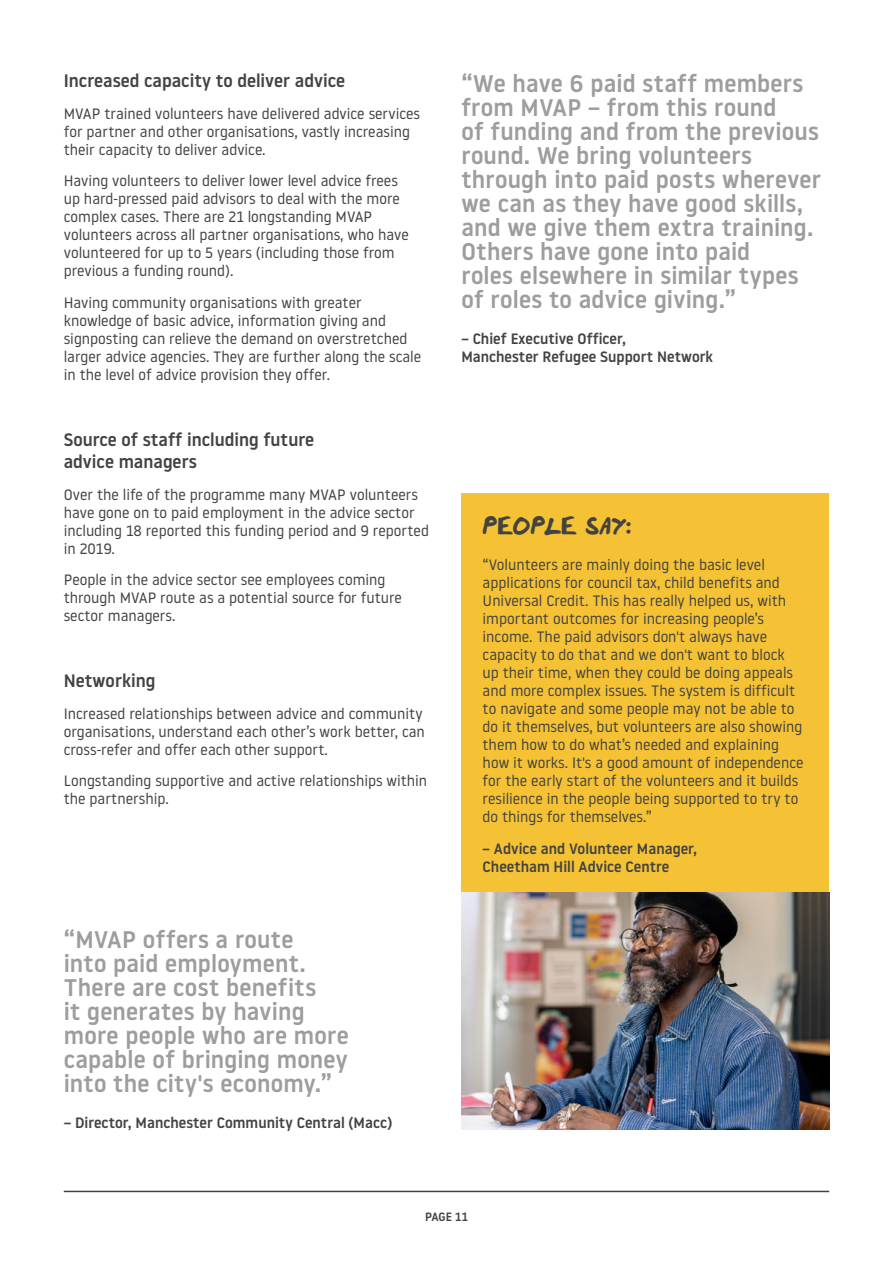
<style>
.page{position:relative;width:893px;height:1263px;background:#fff}
.page>*{position:absolute;margin:0;border:0;box-sizing:border-box;transform-origin:0 0}
.t1{font:500 24px/24px "Noway";letter-spacing:.01em;color:#9d9d9c}
.t2{font:24px "MVAP Hand";letter-spacing:.005em;color:#434341}
.t3{font:500 18px/22.5px "Noway";color:#434341}
.t4{font:15px/18px "Noway";color:#434341}
.t5{font:500 15px/18px "Noway";color:#434341}
.t6{font:500 12px "Noway";letter-spacing:-.005em;color:#434341}
</style>
<div class="page">
<hr style="left:64px;top:1191px;width:765px;height:1px;background:#434341">
<div style="left:461px;top:493px;width:368px;height:400px;background:#f6c235"></div>
<img style="left:461px;top:893px;width:368px;height:236px">
<p class="t3" style="left:64px;top:69px;width:283px">Increased capacity to deliver advice</p>
<p class="t4" style="left:64px;top:104px;width:358px">MVAP trained volunteers have delivered advice services for partner and other organisations, vastly increasing their capacity to deliver advice.</p>
<p class="t4" style="left:64px;top:171px;width:346px">Having volunteers to deliver lower level advice frees up hard-pressed paid advisors to deal with the more complex cases. There are 21 longstanding MVAP volunteers across all partner organisations, who have volunteered for up to 5 years (including those from previous a funding round).</p>
<p class="t4" style="left:64px;top:293px;width:359px">Having community organisations with greater knowledge of basic advice, information giving and signposting can relieve the demand on overstretched larger advice agencies. They are further along the scale in the level of advice provision they offer.</p>
<p class="t3" style="left:64px;top:428px;width:252px">Source of staff including future advice managers</p>
<p class="t4" style="left:64px;top:485px;width:367px">Over the life of the programme many MVAP volunteers have gone on to paid employment in the advice sector including 18 reported this funding period and 9 reported in 2019.</p>
<p class="t4" style="left:64px;top:570px;width:340px">People in the advice sector see employees coming through MVAP route as a potential source for future sector managers.</p>
<p class="t3" style="left:64px;top:669px;width:93px">Networking</p>
<p class="t4" style="left:64px;top:704px;width:363px">Increased relationships between advice and community organisations, understand each other’s work better, can cross-refer and offer each other support.</p>
<p class="t4" style="left:64px;top:771px;width:365px">Longstanding supportive and active relationships within the partnership.</p>
<h1 class="t1" style="left:64px;top:927px;width:286px">“MVAP offers a route<br>into paid employment.<br>There are cost benefits<br>it generates by having more people who are more capable of bringing money into the city's economy.”</h1>
<p class="t5" style="left:64px;top:1114px;width:330px">– Director, Manchester Community Central (Macc)</p>
<p class="t1" style="left:461px;top:71px;width:361px">“We have 6 paid staff members from MVAP – from this round<br>of funding and from the previous round. We bring volunteers through into paid posts wherever we can as they have good skills, and we give them extra training.<br>Others have gone into paid<br>roles elsewhere in similar types of roles to advice giving.”</p>
<p class="t5" style="left:461px;top:329px;width:253px">– Chief Executive Officer,<br>Manchester Refugee Support Network</p>
<h1 class="t2" style="left:483px;top:511px;width:150px">PEOPLE SAY:</h1>
<p class="t4" style="left:483px;top:555px;width:322px">“Volunteers are mainly doing the basic level applications for council tax, child benefits and Universal Credit. This has really helped us, with important outcomes for increasing people’s income. The paid advisors don't always have capacity to do that and we don't want to block up their time, when they could be doing appeals and more complex issues. The system is difficult to navigate and some people may not be able to do it themselves, but volunteers are also showing them how to do what’s needed and explaining how it works. It's a good amount of independence for the early start of the volunteers and it builds resilience in the people being supported to try to do things for themselves.”</p>
<p class="t5" style="left:483px;top:839px;width:216px">– Advice and Volunteer Manager,<br>Cheetham Hill Advice Centre</p>
<p class="t6" style="left:425px;top:1208px;width:44px">PAGE 11</p>
</div>
